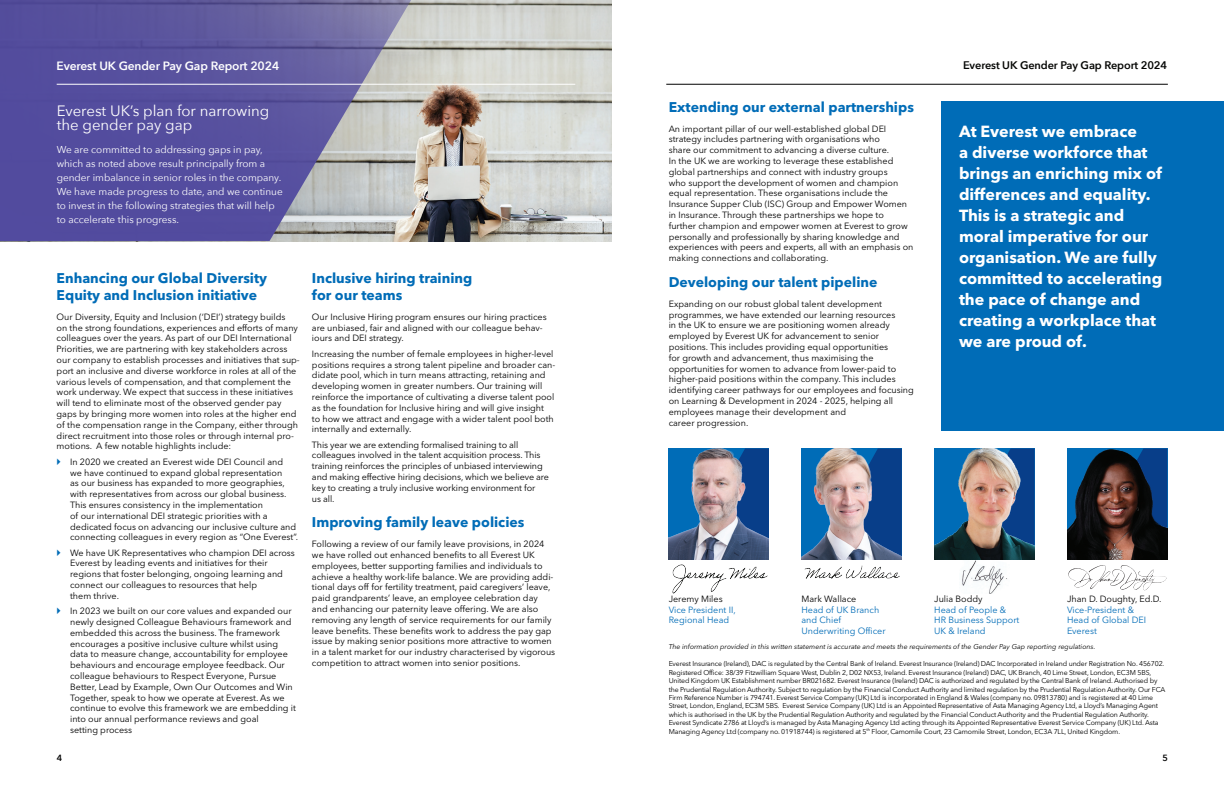
<style>
.page{position:relative;width:1224px;height:792px;background:#fff}
.page>*{position:absolute;margin:0;border:0;box-sizing:border-box;transform-origin:0 0}
.t1{font:700 16px/21px "Avenir Next LT Pro";color:#fff}
.t2{font:15px/14px "Avenir Next";color:#fff}
.t3{font:700 14px/16.8px "Avenir Next LT Pro";color:#006cb7}
.t4{font:600 12px "Avenir Next";letter-spacing:-.01em;color:#fff}
.t5{font:600 11px "Avenir Next";letter-spacing:-.01em;color:#040503}
.t6{font:10px/14px "Avenir Next";color:#fff}
.t7{font:9px/10.8px "Avenir Next LT Pro";color:#000}
.t8{font:9px/10.8px "Avenir Next LT Pro";color:#006cb7}
.t9{font:600 9px "Avenir Next";color:#000}
.t10{font:7px/8.4px "Avenir Next LT Pro";letter-spacing:-.02em;color:#000}
.t11{font:italic 7px "Avenir Next LT Pro";color:#000}
</style>
<div class="page">
<div style="left:942px;top:101px;width:282px;height:330px;background:#006cb7"></div>
<hr style="left:666px;top:84px;width:502px;height:1px;background:#000">
<img style="left:451px;top:0;width:161px;height:241px">
<svg style="left:0;top:0;width:451px;height:241px;background:#706ba3"></svg>
<hr style="left:57px;top:84px;width:518px;height:1px;background:#fff">
<img style="left:801px;top:448px;width:101px;height:112px">
<img style="left:934px;top:448px;width:101px;height:112px">
<svg style="left:1068px;top:448px;width:99px;height:143px"></svg>
<img style="left:962px;top:561px;width:45px;height:33px">
<img style="left:804px;top:565px;width:96px;height:14px">
<img style="left:672px;top:564px;width:96px;height:29px">
<img style="left:669px;top:448px;width:100px;height:112px">
<p class="t4" style="left:57px;top:55px;width:224px">Everest UK Gender Pay Gap Report 2024</p>
<p class="t2" style="left:57px;top:103px;width:214px">Everest UK’s plan for narrowing the gender pay gap</p>
<p class="t6" style="left:57px;top:142px;width:228px">We are committed to addressing gaps in pay, which as noted above result principally from a gender imbalance in senior roles in the company.<br>We have made progress to date, and we continue to invest in the following strategies that will help to accelerate this progress.</p>
<p class="t3" style="left:57px;top:270px;width:212px">Enhancing our Global Diversity<br>Equity and Inclusion initiative</p>
<p class="t7" style="left:57px;top:311px;width:245px">Our Diversity, Equity and Inclusion (‘DEI’) strategy builds<br>on the strong foundations, experiences and efforts of many colleagues over the years. As part of our DEI International Priorities, we are partnering with key stakeholders across our company to establish processes and initiatives that sup&shy;port an inclusive and diverse workforce in roles at all of the various levels of compensation, and that complement the work underway. We expect that success in these initiatives will tend to eliminate most of the observed gender pay gaps by bringing more women into roles at the higher end of the compensation range in the Company, either through direct recruitment into those roles or through internal pro&shy;motions. A few notable highlights include:</p>
<p class="t7" style="left:70px;top:456px;width:230px">In 2020 we created an Everest wide DEI Council and<br>we have continued to expand global representation<br>as our business has expanded to more geographies, with representatives from across our global business.<br>This ensures consistency in the implementation<br>of our international DEI strategic priorities with a dedicated focus on advancing our inclusive culture and connecting colleagues in every region as “One Everest”.</p>
<p class="t7" style="left:70px;top:547px;width:226px">We have UK Representatives who champion DEI across Everest by leading events and initiatives for their regions that foster belonging, ongoing learning and connect our colleagues to resources that help<br>them thrive.</p>
<p class="t7" style="left:70px;top:606px;width:227px">In 2023 we built on our core values and expanded our newly designed Colleague Behaviours framework and embedded this across the business. The framework encourages a positive inclusive culture whilst using data to measure change, accountability for employee behaviours and encourage employee feedback. Our colleague behaviours to Respect Everyone, Pursue Better, Lead by Example, Own Our Outcomes and Win Together, speak to how we operate at Everest. As we continue to evolve this framework we are embedding it into our annual performance reviews and goal<br>setting process</p>
<p class="t3" style="left:312px;top:270px;width:162px">Inclusive hiring training for our teams</p>
<p class="t7" style="left:312px;top:311px;width:236px">Our Inclusive Hiring program ensures our hiring practices are unbiased, fair and aligned with our colleague behav&shy;iours and DEI strategy.</p>
<p class="t7" style="left:312px;top:348px;width:245px">Increasing the number of female employees in higher-level positions requires a strong talent pipeline and broader can&shy;didate pool, which in turn means attracting, retaining and developing women in greater numbers. Our training will reinforce the importance of cultivating a diverse talent pool as the foundation for Inclusive hiring and will give insight<br>to how we attract and engage with a wider talent pool both internally and externally.</p>
<p class="t7" style="left:312px;top:439px;width:239px">This year we are extending formalised training to all colleagues involved in the talent acquisition process. This training reinforces the principles of unbiased interviewing and making effective hiring decisions, which we believe are key to creating a truly inclusive working environment for<br>us all.</p>
<p class="t3" style="left:312px;top:514px;width:214px">Improving family leave policies</p>
<p class="t7" style="left:312px;top:539px;width:245px">Following a review of our family leave provisions, in 2024 we have rolled out enhanced benefits to all Everest UK employees, better supporting families and individuals to achieve a healthy work-life balance. We are providing addi&shy;tional days off for fertility treatment, paid caregivers’ leave, paid grandparents’ leave, an employee celebration day and enhancing our paternity leave offering. We are also removing any length of service requirements for our family leave benefits. These benefits work to address the pay gap issue by making senior positions more attractive to women in a talent market for our industry characterised by vigorous competition to attract women into senior positions.</p>
<p class="t3" style="left:669px;top:98px;width:247px">Extending our external partnerships</p>
<p class="t7" style="left:669px;top:123px;width:246px">An important pillar of our well-established global DEI strategy includes partnering with organisations who<br>share our commitment to advancing a diverse culture.<br>In the UK we are working to leverage these established global partnerships and connect with industry groups<br>who support the development of women and champion equal representation. These organisations include the Insurance Supper Club (ISC) Group and Empower Women in Insurance. Through these partnerships we hope to further champion and empower women at Everest to grow personally and professionally by sharing knowledge and experiences with peers and experts, all with an emphasis on making connections and collaborating.</p>
<p class="t3" style="left:669px;top:274px;width:210px">Developing our talent pipeline</p>
<p class="t7" style="left:669px;top:298px;width:247px">Expanding on our robust global talent development programmes, we have extended our learning resources<br>in the UK to ensure we are positioning women already employed by Everest UK for advancement to senior positions. This includes providing equal opportunities<br>for growth and advancement, thus maximising the opportunities for women to advance from lower-paid to higher-paid positions within the company. This includes identifying career pathways for our employees and focusing on Learning &amp; Development in 2024 - 2025, helping all employees manage their development and<br>career progression.</p>
<p class="t5" style="left:963px;top:56px;width:206px">Everest UK Gender Pay Gap Report 2024</p>
<p class="t1" style="left:959px;top:121px;width:205px">At Everest we embrace<br>a diverse workforce that brings an enriching mix of differences and equality.<br>This is a strategic and moral imperative for our organisation. We are fully committed to accelerating the pace of change and creating a workplace that we are proud of.</p>
<p class="t7" style="left:669px;top:593px;width:56px">Jeremy Miles</p>
<p class="t8" style="left:669px;top:604px;width:69px">Vice President II,<br>Regional Head</p>
<p class="t7" style="left:1067px;top:593px;width:96px">Jhan D. Doughty, Ed.D.</p>
<p class="t8" style="left:1067px;top:604px;width:81px">Vice-President &amp;<br>Head of Global DEI</p>
<p class="t8" style="left:1067px;top:626px;width:31px">Everest</p>
<p class="t10" style="left:669px;top:660px;width:498px">Everest Insurance (Ireland), DAC is regulated by the Central Bank of Ireland. Everest Insurance (Ireland) DAC Incorporated in Ireland under Registration No. 456702.<br>Registered Office: 38/39 Fitzwilliam Square West, Dublin 2, D02 NX53, Ireland. Everest Insurance (Ireland) DAC, UK Branch, 40 Lime Street, London, EC3M 5BS, United Kingdom UK Establishment number BR021682. Everest Insurance (Ireland) DAC is authorized and regulated by the Central Bank of Ireland. Authorised by the Prudential Regulation Authority. Subject to regulation by the Financial Conduct Authority and limited regulation by the Prudential Regulation Authority. Our FCA Firm Reference Number is 794741. Everest Service Company (UK) Ltd is incorporated in England &amp; Wales (company no. 09813780) and is registered at 40 Lime Street, London, England, EC3M 5BS. Everest Service Company (UK) Ltd is an Appointed Representative of Asta Managing Agency Ltd, a Lloyd’s Managing Agent which is authorised in the UK by the Prudential Regulation Authority and regulated by the Financial Conduct Authority and the Prudential Regulation Authority.<br>Everest Syndicate 2786 at Lloyd’s is managed by Asta Managing Agency Ltd acting through its Appointed Representative Everest Service Company (UK) Ltd. Asta Managing Agency Ltd (company no. 01918744) is registered at 5<sup>th</sup> Floor, Camomile Court, 23 Camomile Street, London, EC3A 7LL, United Kingdom.</p>
<p class="t7" style="left:801px;top:593px;width:56px">Mark Wallace</p>
<p class="t8" style="left:801px;top:604px;width:86px">Head of UK Branch and Chief<br>Underwriting Officer</p>
<p class="t7" style="left:934px;top:593px;width:50px">Julia Boddy</p>
<p class="t8" style="left:934px;top:604px;width:87px">Head of People &amp;<br>HR Business Support</p>
<p class="t8" style="left:934px;top:626px;width:53px">UK &amp; Ireland</p>
<p class="t11" style="left:669px;top:642px;width:428px">The information provided in this written statement is accurate and meets the requirements of the Gender Pay Gap reporting regulations.</p>
<p class="t9" style="left:57px;top:750px;width:7px">4</p>
<p class="t9" style="left:1162px;top:750px;width:7px">5</p>
</div>
